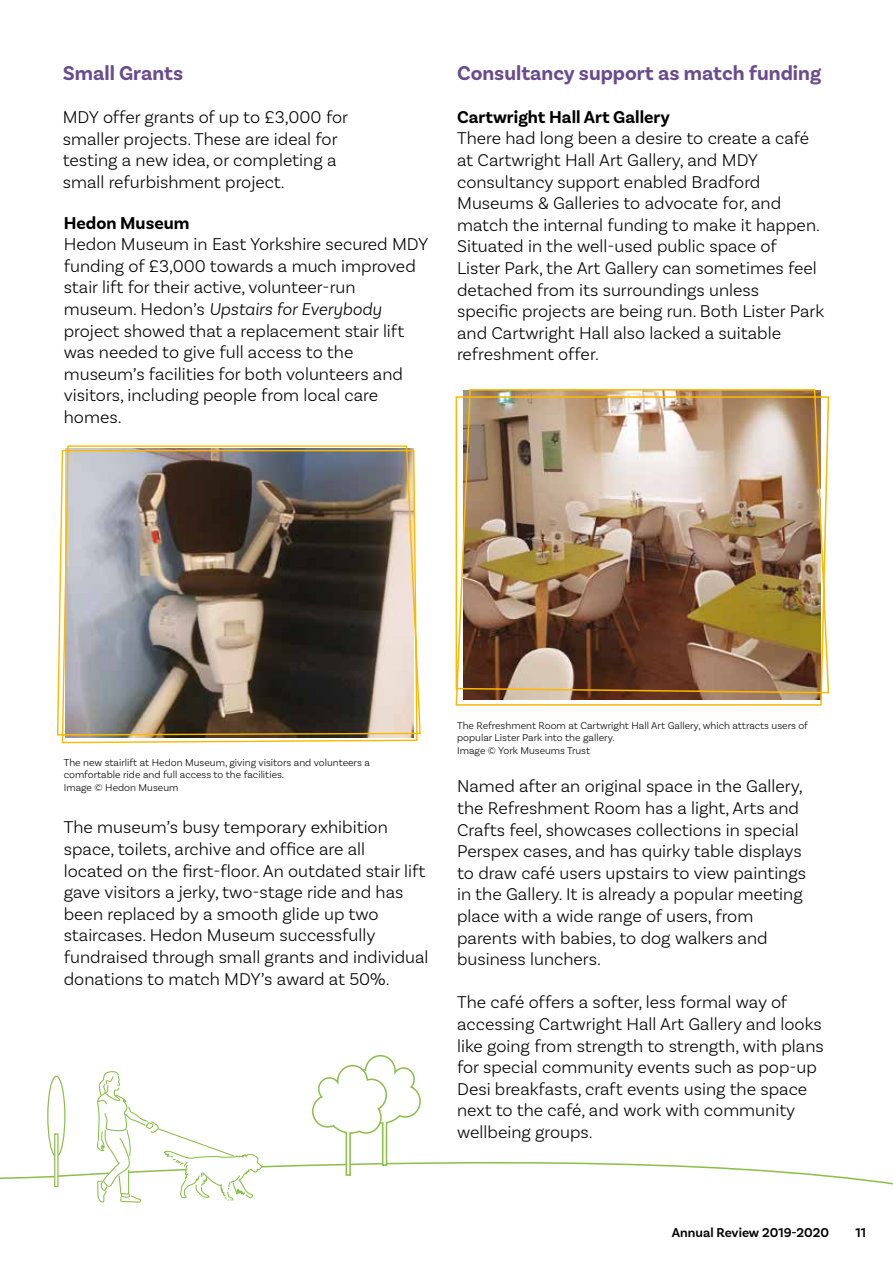
<style>
.page{position:relative;width:893px;height:1263px;background:#fff}
.page>*{position:absolute;margin:0;border:0;box-sizing:border-box;transform-origin:0 0}
.t1{font:700 21px "Basic Sans";color:#694b8f}
.t2{font:300 18px/21.6px "Basic Sans";color:#000}
.t3{font:700 18px "Basic Sans";color:#000}
.t4{font:600 13.5px "Basic Sans";color:#000}
.t5{font:300 10.5px/12.6px "Basic Sans";color:#000}
.s1{font-style:italic}
</style>
<div class="page">
<img style="left:455px;top:389px;width:375px;height:317px">
<img style="left:57px;top:445px;width:364px;height:299px">
<svg style="left:0;top:1055px;width:893px;height:148px"></svg>
<p class="t1" style="left:63px;top:60px;width:122px">Small Grants</p>
<p class="t2" style="left:63px;top:106px;width:287px">MDY offer grants of up to £3,000 for smaller projects. These are ideal for testing a new idea, or completing a small refurbishment project.</p>
<p class="t3" style="left:64px;top:212px;width:127px">Hedon Museum</p>
<p class="t2" style="left:64px;top:233px;width:366px">Hedon Museum in East Yorkshire secured MDY funding of £3,000 towards a much improved stair lift for their active, volunteer-run museum. Hedon’s <span class="s1">Upstairs for Everybody </span>project showed that a replacement stair lift was needed to give full access to the museum’s facilities for both volunteers and visitors, including people from local care homes.</p>
<p class="t1" style="left:457px;top:60px;width:365px">Consultancy support as match funding</p>
<p class="t3" style="left:457px;top:106px;width:214px">Cartwright Hall Art Gallery</p>
<p class="t2" style="left:457px;top:127px;width:369px">There had long been a desire to create a café at Cartwright Hall Art Gallery, and MDY consultancy support enabled Bradford Museums &amp; Galleries to advocate for, and match the internal funding to make it happen.<br>Situated in the well-used public space of Lister Park, the Art Gallery can sometimes feel detached from its surroundings unless<br>specific projects are being run. Both Lister Park and Cartwright Hall also lacked a suitable refreshment offer.</p>
<p class="t5" style="left:64px;top:756px;width:308px">The new stairlift at Hedon Museum, giving visitors and volunteers a comfortable ride and full access to the facilities.<br>Image © Hedon Museum</p>
<p class="t2" style="left:64px;top:816px;width:366px">The museum’s busy temporary exhibition space, toilets, archive and office are all located on the first-floor. An outdated stair lift gave visitors a jerky, two-stage ride and has been replaced by a smooth glide up two staircases. Hedon Museum successfully fundraised through small grants and individual donations to match MDY’s award at 50%.</p>
<p class="t5" style="left:457px;top:719px;width:352px">The Refreshment Room at Cartwright Hall Art Gallery, which attracts users of popular Lister Park into the gallery.<br>Image © York Museums Trust</p>
<p class="t2" style="left:457px;top:775px;width:350px">Named after an original space in the Gallery, the Refreshment Room has a light, Arts and Crafts feel, showcases collections in special Perspex cases, and has quirky table displays to draw café users upstairs to view paintings in the Gallery. It is already a popular meeting place with a wide range of users, from parents with babies, to dog walkers and business lunchers.</p>
<p class="t2" style="left:457px;top:991px;width:368px">The café offers a softer, less formal way of accessing Cartwright Hall Art Gallery and looks like going from strength to strength, with plans for special community events such as pop-up Desi breakfasts, craft events using the space next to the café, and work with community wellbeing groups.</p>
<p class="t4" style="left:672px;top:1224px;width:159px">Annual Review 2019-2020</p>
<p class="t4" style="left:855px;top:1224px;width:12px">11</p>
</div>
